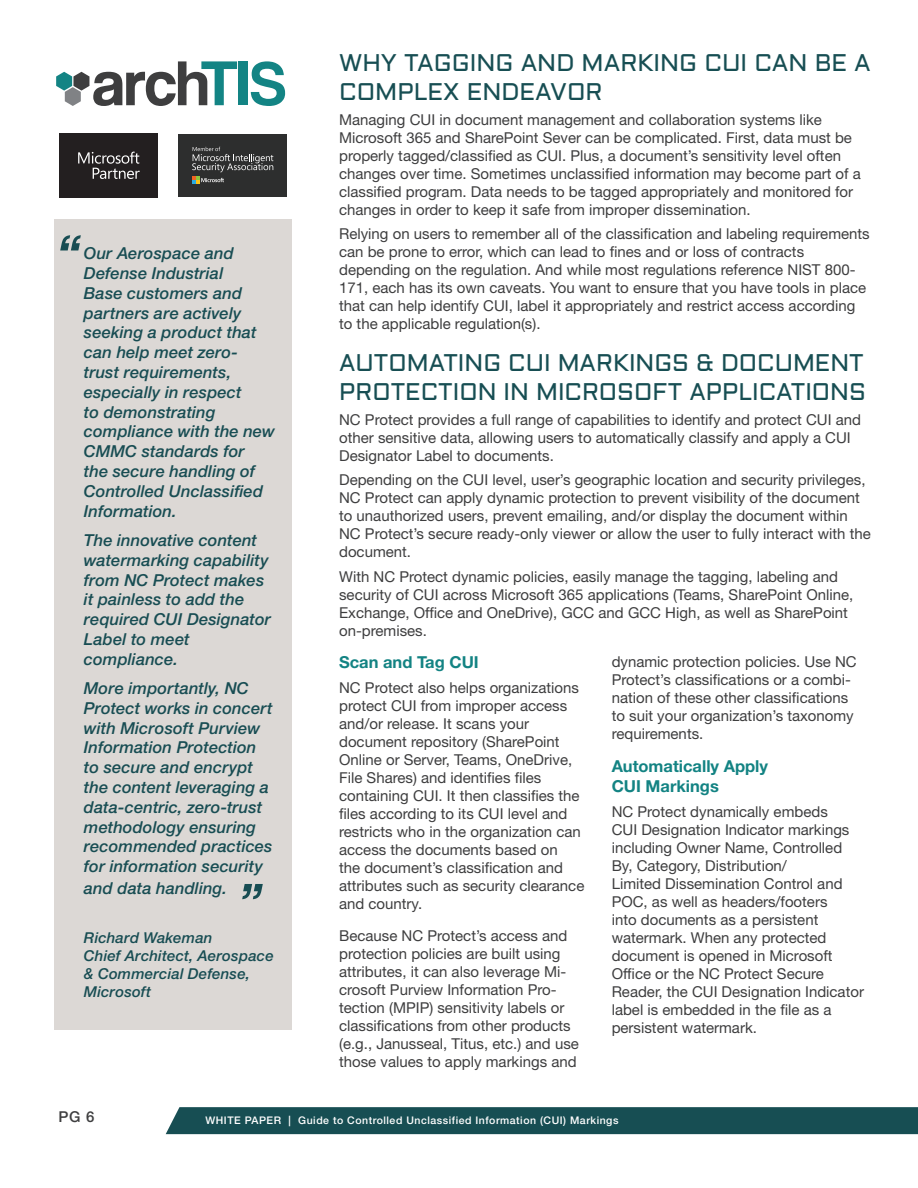
<style>
.page{position:relative;width:918px;height:1188px;background:#fff}
.page>*{position:absolute;margin:0;border:0;box-sizing:border-box;transform-origin:0 0}
.t1{font:italic 500 54px "Helvetica Neue LT Std";color:#184d53}
.t2{font:24px/28.5px "Aldrich";color:#174e53}
.t3{font:italic 500 16.5px/19.8px "Helvetica Neue LT Std";letter-spacing:.005em;color:#184d53}
.t4{font:700 16.5px/19.5px "Helvetica Neue LT Std";color:#138383}
.t5{font:15px/18px "Helvetica Neue LT Std";color:#3e3e3f}
.t6{font:italic 500 15px/18px "Helvetica Neue LT Std";letter-spacing:.01em;color:#184d53}
.t7{font:500 15px "Helvetica Neue LT Std";color:#3e3e3f}
.t8{font:500 10.5px "Helvetica Neue LT Std";letter-spacing:.05em;color:#fff}
</style>
<div class="page">
<div style="left:166px;top:1107px;width:752px;height:27px;background:#174e53"></div>
<div style="left:54px;top:219px;width:238px;height:810px;background:#dcd8d5"></div>
<div style="left:179px;top:134px;width:108px;height:63px;background:#2d2e2e"></div>
<svg style="left:192px;top:147px;width:81px;height:36px"></svg>
<div style="left:59px;top:133px;width:99px;height:65px;background:#231f20"></div>
<svg style="left:78px;top:152px;width:62px;height:27px"></svg>
<svg style="left:56px;top:61px;width:181px;height:45px"></svg>
<div style="left:239px;top:61px;width:9px;height:44px;background:#138484"></div>
<svg style="left:251px;top:61px;width:34px;height:45px"></svg>
<h1 class="t1" style="left:56px;top:222px;width:25px">“</h1>
<p class="t3" style="left:84px;top:243px;width:193px">Our Aerospace and<br>Defense Industrial<br>Base customers and partners are actively seeking a product that can help meet zero&shy;trust requirements, especially in respect<br>to demonstrating compliance with the new<br>CMMC standards for<br>the secure handling of<br>Controlled Unclassified<br>Information.</p>
<p class="t3" style="left:84px;top:530px;width:189px">The innovative content watermarking capability from NC Protect makes it painless to add the required CUI Designator<br>Label to meet compliance.</p>
<p class="t3" style="left:84px;top:678px;width:190px">More importantly, NC<br>Protect works in concert with Microsoft Purview<br>Information Protection to secure and encrypt the content leveraging a data-centric, zero-trust methodology ensuring recommended practices for information security</p>
<p class="t3" style="left:84px;top:878px;width:145px">and data handling.</p>
<p class="t6" style="left:84px;top:929px;width:191px">Richard Wakeman<br>Chief Architect, Aerospace &amp; Commercial Defense,<br>Microsoft</p>
<h1 class="t1" style="left:238px;top:871px;width:25px">”</h1>
<h2 class="t2" style="left:339px;top:49px;width:533px">WHY TAGGING AND MARKING CUI CAN BE A<br>COMPLEX ENDEAVOR</h2>
<p class="t5" style="left:339px;top:110px;width:523px">Managing CUI in document management and collaboration systems like Microsoft 365 and SharePoint Sever can be complicated. First, data must be properly tagged/classified as CUI. Plus, a document’s sensitivity level often changes over time. Sometimes unclassified information may become part of a classified program. Data needs to be tagged appropriately and monitored for changes in order to keep it safe from improper dissemination.</p>
<p class="t5" style="left:339px;top:225px;width:532px">Relying on users to remember all of the classification and labeling requirements can be prone to error, which can lead to fines and or loss of contracts depending on the regulation. And while most regulations reference NIST 800- 171, each has its own caveats. You want to ensure that you have tools in place that can help identify CUI, label it appropriately and restrict access according to the applicable regulation(s).</p>
<h2 class="t2" style="left:339px;top:349px;width:528px">AUTOMATING CUI MARKINGS &amp; DOCUMENT<br>PROTECTION IN MICROSOFT APPLICATIONS</h2>
<p class="t5" style="left:339px;top:410px;width:524px">NC Protect provides a full range of capabilities to identify and protect CUI and other sensitive data, allowing users to automatically classify and apply a CUI<br>Designator Label to documents.</p>
<p class="t5" style="left:339px;top:471px;width:533px">Depending on the CUI level, user’s geographic location and security privileges, NC Protect can apply dynamic protection to prevent visibility of the document to unauthorized users, prevent emailing, and/or display the document within NC Protect’s secure ready-only viewer or allow the user to fully interact with the document.</p>
<p class="t5" style="left:339px;top:567px;width:516px">With NC Protect dynamic policies, easily manage the tagging, labeling and security of CUI across Microsoft 365 applications (Teams, SharePoint Online, Exchange, Office and OneDrive), GCC and GCC High, as well as SharePoint on-premises.</p>
<p class="t4" style="left:339px;top:652px;width:141px">Scan and Tag CUI</p>
<p class="t5" style="left:339px;top:678px;width:247px">NC Protect also helps organizations protect CUI from improper access and/or release. It scans your document repository (SharePoint Online or Server, Teams, OneDrive, File Shares) and identifies files containing CUI. It then classifies the files according to its CUI level and restricts who in the organization can access the documents based on<br>the document’s classification and attributes such as security clearance and country.</p>
<p class="t5" style="left:339px;top:926px;width:241px">Because NC Protect’s access and protection policies are built using attributes, it can also leverage Mi&shy;crosoft Purview Information Pro&shy;tection (MPIP) sensitivity labels or classifications from other products (e.g. , Janusseal, Titus, etc.) and use those values to apply markings and</p>
<p class="t5" style="left:612px;top:653px;width:247px">dynamic protection policies. Use NC Protect’s classifications or a combi&shy;nation of these other classifications to suit your organization’s taxonomy requirements.</p>
<p class="t4" style="left:612px;top:756px;width:158px">Automatically Apply<br>CUI Markings</p>
<p class="t5" style="left:612px;top:802px;width:254px">NC Protect dynamically embeds<br>CUI Designation Indicator markings including Owner Name, Controlled<br>By, Category, Distribution/<br>Limited Dissemination Control and<br>POC, as well as headers/footers<br>into documents as a persistent watermark. When any protected document is opened in Microsoft<br>Office or the NC Protect Secure<br>Reader, the CUI Designation Indicator label is embedded in the file as a persistent watermark.</p>
<p class="t7" style="left:58px;top:1108px;width:38px">PG 6</p>
<p class="t8" style="left:205px;top:1114px;width:415px">WHITE PAPER | Guide to Controlled Unclassified Information (CUI) Markings</p>
</div>
